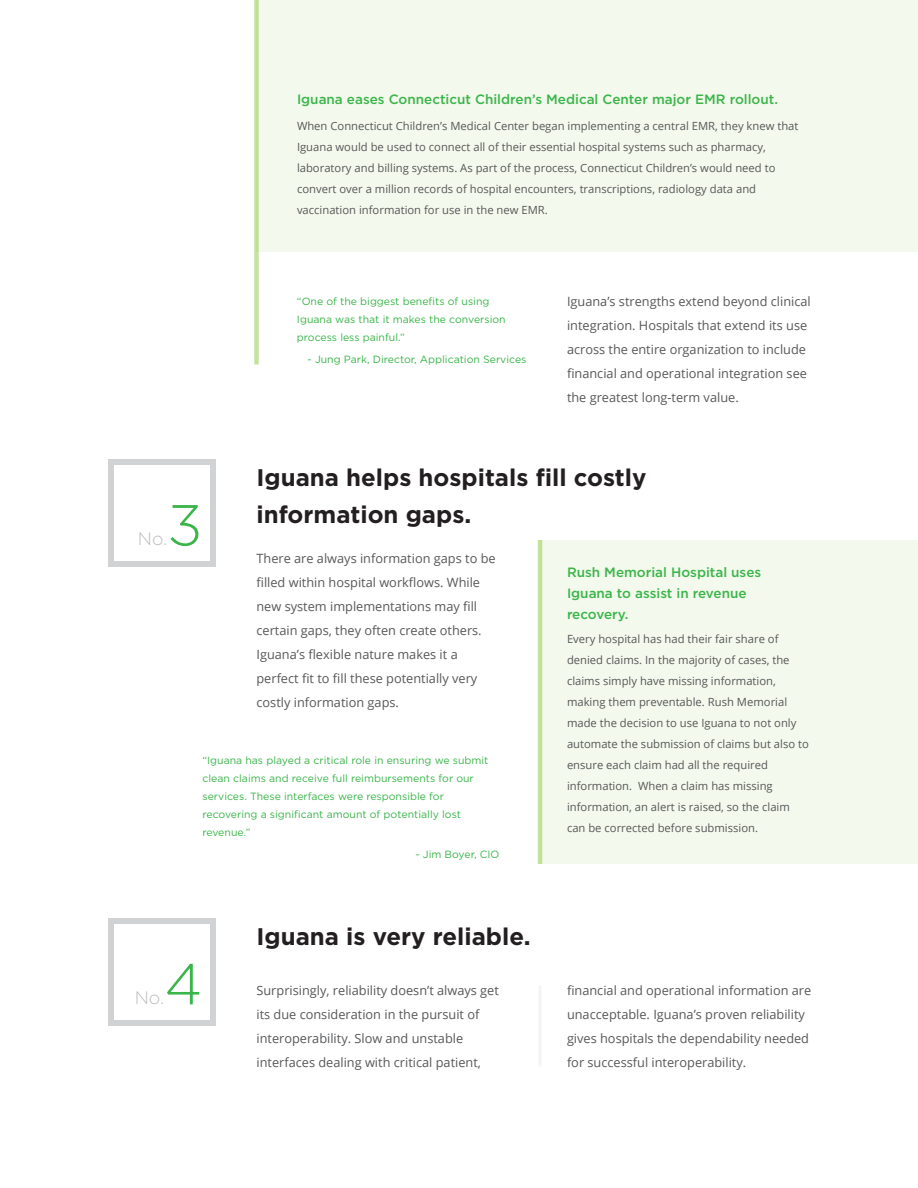
<style>
.page{position:relative;width:918px;height:1188px;background:#fff}
.page>*{position:absolute;margin:0;border:0;box-sizing:border-box;transform-origin:0 0}
.t1{font:300 57.6px "Gotham";color:#3ab54a}
.t2{font:700 24px/37.5px "Gotham";color:#231f20}
.t3{font:300 18px "Gotham";color:#bcbdc0}
.t4{font:500 13.5px/21px "Gotham";color:#3ab54a}
.t5{font:12.75px/24px "Open Sans";color:#57585a}
.t6{font:11.25px/21px "Open Sans";color:#57585a}
.t7{font:10.5px/18px "Gotham";color:#3ab54a}
</style>
<div class="page">
<div style="left:256px;top:0;width:662px;height:252px;background:#f3f9ec"></div>
<div style="left:254px;top:0;width:5px;height:364px;background:#c5e29e"></div>
<div style="left:540px;top:540px;width:378px;height:324px;background:#f3f9ec"></div>
<svg style="left:108px;top:459px;width:108px;height:108px"></svg>
<hr style="left:538px;top:540px;width:4px;height:324px;background:#c2e099">
<svg style="left:108px;top:918px;width:108px;height:108px"></svg>
<hr style="left:538px;top:986px;width:4px;height:80px;background:#f5f6f6">
<p class="t4" style="left:297px;top:89px;width:483px">Iguana eases Connecticut Children’s Medical Center major EMR rollout.</p>
<p class="t6" style="left:297px;top:115px;width:503px">When Connecticut Children’s Medical Center began implementing a central EMR, they knew that Iguana would be used to connect all of their essential hospital systems such as pharmacy, laboratory and billing systems. As part of the process, Connecticut Children’s would need to convert over a million records of hospital encounters, transcriptions, radiology data and vaccination information for use in the new EMR.</p>
<p class="t7" style="left:297px;top:292px;width:210px">“One of the biggest benefits of using<br>Iguana was that it makes the conversion process less painful.”</p>
<p class="t7" style="left:308px;top:350px;width:220px">- Jung Park, Director, Application Services</p>
<p class="t5" style="left:567px;top:289px;width:245px">Iguana’s strengths extend beyond clinical integration. Hospitals that extend its use across the entire organization to include financial and operational integration see the greatest long-term value.</p>
<h2 class="t2" style="left:256px;top:459px;width:391px">Iguana helps hospitals fill costly information gaps.</h2>
<p class="t5" style="left:256px;top:546px;width:241px">There are always information gaps to be filled within hospital workflows. While new system implementations may fill certain gaps, they often create others.<br>Iguana’s flexible nature makes it a perfect fit to fill these potentially very costly information gaps.</p>
<h1 class="t1" style="left:167px;top:489px;width:37px">3</h1>
<h3 class="t3" style="left:138px;top:528px;width:31px">No.</h3>
<p class="t4" style="left:567px;top:561px;width:196px">Rush Memorial Hospital uses<br>Iguana to assist in revenue recovery.</p>
<p class="t6" style="left:567px;top:628px;width:243px">Every hospital has had their fair share of denied claims. In the majority of cases, the claims simply have missing information, making them preventable. Rush Memorial made the decision to use Iguana to not only automate the submission of claims but also to ensure each claim had all the required information. When a claim has missing information, an alert is raised, so the claim can be corrected before submission.</p>
<p class="t7" style="left:202px;top:751px;width:288px">“Iguana has played a critical role in ensuring we submit clean claims and receive full reimbursements for our services. These interfaces were responsible for recovering a significant amount of potentially lost revenue.”</p>
<p class="t7" style="left:415px;top:845px;width:86px">- Jim Boyer, CIO</p>
<h1 class="t1" style="left:164px;top:948px;width:40px">4</h1>
<h3 class="t3" style="left:135px;top:987px;width:31px">No.</h3>
<h2 class="t2" style="left:256px;top:918px;width:276px">Iguana is very reliable.</h2>
<p class="t5" style="left:256px;top:978px;width:244px">Surprisingly, reliability doesn’t always get its due consideration in the pursuit of interoperability. Slow and unstable interfaces dealing with critical patient,</p>
<p class="t5" style="left:567px;top:978px;width:246px">financial and operational information are unacceptable. Iguana’s proven reliability gives hospitals the dependability needed for successful interoperability.</p>
</div>
